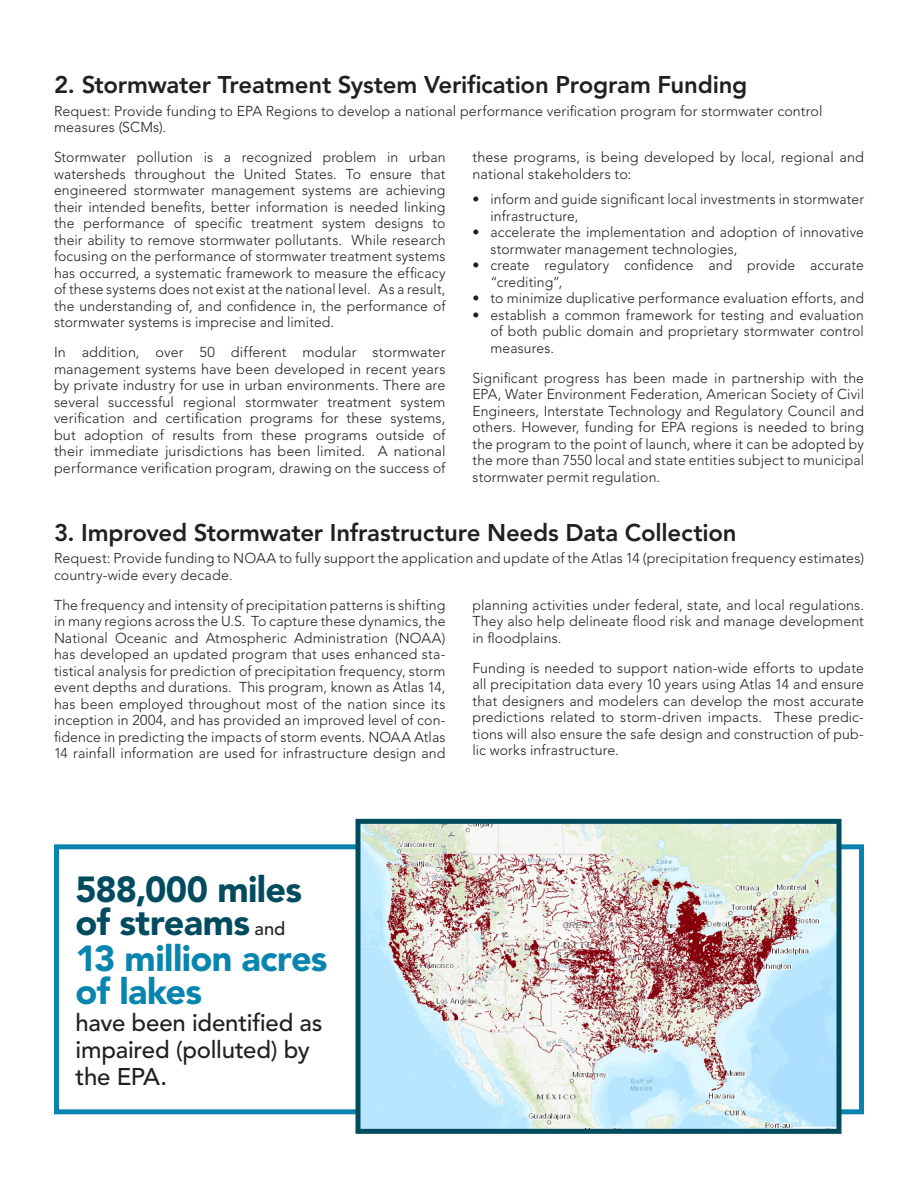
<style>
.page{position:relative;width:918px;height:1188px;background:#fff}
.page>*{position:absolute;margin:0;border:0;box-sizing:border-box;transform-origin:0 0}
.Basic{font:900 36px/33px "Avenir LT";letter-spacing:-.015em;color:#014b5f}
.Basic-2{font:900 36px/33px "Avenir LT";letter-spacing:-.02em;color:#0885af}
.Recommendation{font:800 24px "Avenir LT";letter-spacing:-.01em;color:#231f20}
.Basic-3{font:500 24px/27px "Avenir LT";letter-spacing:-.01em;color:#231f20}
.Basic-4{font:300 14.25px/16.5px "Avenir LT";letter-spacing:.01em;color:#231f20;text-align:justify}
.Request{font:300 14.25px/16.5px "Avenir LT";letter-spacing:.01em;color:#231f20}
.s1{font-weight:500;font-size:18.3px;color:#231f20}
</style>
<div class="page">
<div style="left:54px;top:844px;width:810px;height:270px;border:5px solid #0885af"></div>
<img style="left:361px;top:825px;width:474px;height:303px">
<div style="left:355px;top:819px;width:486px;height:315px;border:5px solid #014b5f"></div>
<p class="Recommendation" style="left:54px;top:70px;width:695px">2. Stormwater Treatment System Verification Program Funding</p>
<p class="Request" style="left:54px;top:102px;width:770px">Request: Provide funding to EPA Regions to develop a national performance verification program for stormwater control measures (SCMs).</p>
<p class="Basic-4" style="left:54px;top:149px;width:393px">Stormwater pollution is a recognized problem in urban watersheds throughout the United States. To ensure that engineered stormwater management systems are achieving their intended benefits, better information is needed linking the performance of specific treatment system designs to their ability to remove stormwater pollutants. While research focusing on the performance of stormwater treatment systems has occurred, a systematic framework to measure the efficacy of these systems does not exist at the national level. As a result, the understanding of, and confidence in, the performance of stormwater systems is imprecise and limited.</p>
<p class="Basic-4" style="left:54px;top:344px;width:393px">In addition, over 50 different modular stormwater management systems have been developed in recent years by private industry for use in urban environments. There are several successful regional stormwater treatment system verification and certification programs for these systems, but adoption of results from these programs outside of their immediate jurisdictions has been limited. A national performance verification program, drawing on the success of</p>
<p class="Basic-4" style="left:472px;top:149px;width:393px">these programs, is being developed by local, regional and national stakeholders to:</p>
<p class="Basic-4" style="left:490px;top:191px;width:375px;text-indent:-18px">• inform and guide significant local investments in stormwater infrastructure,</p>
<p class="Basic-4" style="left:490px;top:224px;width:375px;text-indent:-18px">• accelerate the implementation and adoption of innovative stormwater management technologies,</p>
<p class="Basic-4" style="left:490px;top:257px;width:375px;text-indent:-18px">• create regulatory confidence and provide accurate “crediting”,</p>
<p class="Basic-4" style="left:472px;top:290px;width:393px">• to minimize duplicative performance evaluation efforts, and</p>
<p class="Basic-4" style="left:490px;top:306px;width:375px;text-indent:-18px">• establish a common framework for testing and evaluation of both public domain and proprietary stormwater control measures.</p>
<p class="Basic-4" style="left:472px;top:369px;width:393px">Significant progress has been made in partnership with the EPA, Water Environment Federation, American Society of Civil Engineers, Interstate Technology and Regulatory Council and others. However, funding for EPA regions is needed to bring the program to the point of launch, where it can be adopted by the more than 7550 local and state entities subject to municipal stormwater permit regulation.</p>
<p class="Recommendation" style="left:54px;top:518px;width:684px">3. Improved Stormwater Infrastructure Needs Data Collection</p>
<p class="Request" style="left:54px;top:550px;width:812px">Request: Provide funding to NOAA to fully support the application and update of the Atlas 14 (precipitation frequency estimates) country-wide every decade.</p>
<p class="Basic-4" style="left:54px;top:596px;width:393px">The frequency and intensity of precipitation patterns is shifting in many regions across the U.S. To capture these dynamics, the National Oceanic and Atmospheric Administration (NOAA) has developed an updated program that uses enhanced sta&shy;tistical analysis for prediction of precipitation frequency, storm event depths and durations. This program, known as Atlas 14, has been employed throughout most of the nation since its inception in 2004, and has provided an improved level of con&shy;fidence in predicting the impacts of storm events. NOAA Atlas 14 rainfall information are used for infrastructure design and</p>
<p class="Basic-4" style="left:472px;top:596px;width:393px">planning activities under federal, state, and local regulations.<br>They also help delineate flood risk and manage development in floodplains.</p>
<p class="Basic-4" style="left:472px;top:659px;width:393px">Funding is needed to support nation-wide efforts to update all precipitation data every 10 years using Atlas 14 and ensure that designers and modelers can develop the most accurate predictions related to storm-driven impacts. These predic&shy;tions will also ensure the safe design and construction of pub&shy;lic works infrastructure.</p>
<p class="Basic" style="left:76px;top:873px;width:228px">588,000 miles of streams <span class="s1">and</span></p>
<p class="Basic-2" style="left:76px;top:942px;width:253px">13 million acres of lakes</p>
<p class="Basic-3" style="left:76px;top:1010px;width:248px">have been identified as impaired (polluted) by the EPA.</p>
</div>
